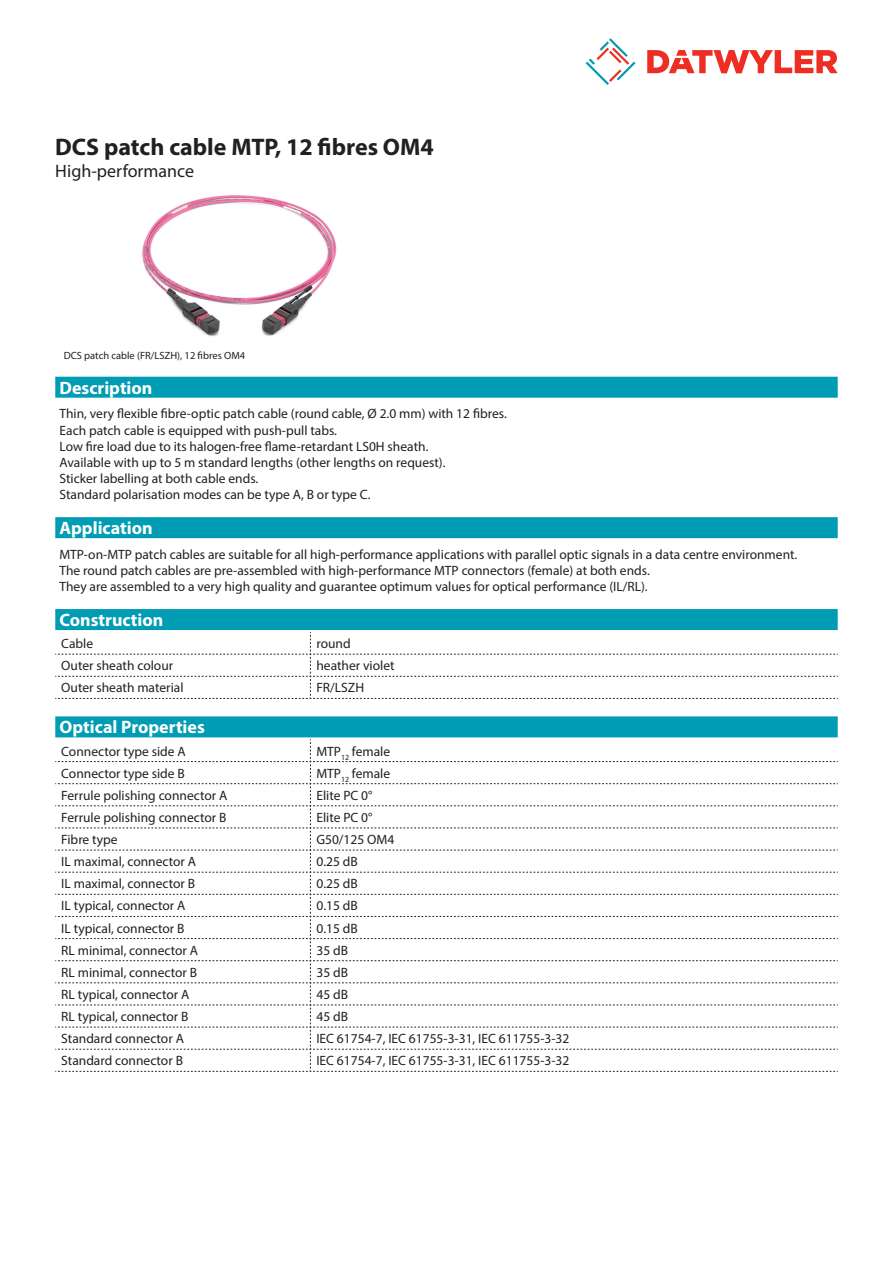
<style>
.page{position:relative;width:893px;height:1263px;background:#fff}
.page>*{position:absolute;margin:0;border:0;box-sizing:border-box;transform-origin:0 0}
.Product_Head{font:700 24px "Myriad Pro";color:#231f20}
.Standard_Head_Proper{font:700 18px "Myriad Pro";color:#fff}
.SubHead{font:18px "Myriad Pro";color:#231f20}
.Standard_text{font:13.5px/16.2px "Myriad Pro";color:#231f20}
.myriad_light_propert{font:13.5px "Myriad Pro";color:#231f20}
.imagetext{font:10.5px "Myriad Pro";color:#231f20}
</style>
<div class="page">
<svg style="left:586px;top:38px;width:49px;height:47px"></svg>
<svg style="left:647px;top:50px;width:191px;height:23px"></svg>
<div style="left:55px;top:609px;width:783px;height:21px;background:#009cb3"></div>
<svg style="left:55px;top:632px;width:783px;height:67px"></svg>
<img style="left:142px;top:195px;width:195px;height:142px">
<div style="left:55px;top:377px;width:783px;height:21px;background:#009cb3"></div>
<div style="left:55px;top:517px;width:783px;height:21px;background:#009cb3"></div>
<div style="left:55px;top:716px;width:783px;height:21px;background:#009cb3"></div>
<svg style="left:55px;top:739px;width:783px;height:333px"></svg>
<p class="Product_Head" style="left:55px;top:131px;width:380px">DCS patch cable MTP, 12 fibres OM4</p>
<p class="SubHead" style="left:55px;top:160px;width:140px">High-performance</p>
<p class="imagetext" style="left:64px;top:349px;width:183px">DCS patch cable (FR/LSZH), 12 fibres OM4</p>
<p class="Standard_Head_Proper" style="left:60px;top:376px;width:94px">Description</p>
<p class="Standard_text" style="left:60px;top:406px;width:449px">Thin, very flexible fibre-optic patch cable (round cable, Ø 2.0 mm) with 12 fibres.<br>Each patch cable is equipped with push-pull tabs.<br>Low fire load due to its halogen-free flame-retardant LS0H sheath.<br>Available with up to 5 m standard lengths (other lengths on request).<br>Sticker labelling at both cable ends.<br>Standard polarisation modes can be type A, B or type C.</p>
<p class="Standard_Head_Proper" style="left:60px;top:516px;width:95px">Application</p>
<p class="Standard_text" style="left:60px;top:546px;width:739px">MTP-on-MTP patch cables are suitable for all high-performance applications with parallel optic signals in a data centre environment.<br>The round patch cables are pre-assembled with high-performance MTP connectors (female) at both ends.<br>They are assembled to a very high quality and guarantee optimum values for optical performance (IL/RL).</p>
<p class="Standard_Head_Proper" style="left:60px;top:608px;width:105px">Construction</p>
<p class="myriad_light_propert" style="left:61px;top:635px;width:33px">Cable</p>
<p class="myriad_light_propert" style="left:316px;top:635px;width:36px">round</p>
<p class="myriad_light_propert" style="left:61px;top:657px;width:113px">Outer sheath colour</p>
<p class="myriad_light_propert" style="left:316px;top:657px;width:80px">heather violet</p>
<p class="myriad_light_propert" style="left:61px;top:679px;width:124px">Outer sheath material</p>
<p class="myriad_light_propert" style="left:316px;top:679px;width:49px">FR/LSZH</p>
<p class="Standard_Head_Proper" style="left:60px;top:716px;width:147px">Optical Properties</p>
<p class="myriad_light_propert" style="left:61px;top:743px;width:126px">Connector type side A</p>
<p class="myriad_light_propert" style="left:316px;top:743px;width:75px">MTP<sub>12</sub> female</p>
<p class="myriad_light_propert" style="left:61px;top:765px;width:125px">Connector type side B</p>
<p class="myriad_light_propert" style="left:316px;top:765px;width:75px">MTP<sub>12</sub> female</p>
<p class="myriad_light_propert" style="left:61px;top:787px;width:168px">Ferrule polishing connector A</p>
<p class="myriad_light_propert" style="left:316px;top:787px;width:58px">Elite PC 0°</p>
<p class="myriad_light_propert" style="left:61px;top:809px;width:167px">Ferrule polishing connector B</p>
<p class="myriad_light_propert" style="left:316px;top:809px;width:58px">Elite PC 0°</p>
<p class="myriad_light_propert" style="left:61px;top:831px;width:58px">Fibre type</p>
<p class="myriad_light_propert" style="left:316px;top:831px;width:79px">G50/125 OM4</p>
<p class="myriad_light_propert" style="left:61px;top:853px;width:136px">IL maximal, connector A</p>
<p class="myriad_light_propert" style="left:316px;top:853px;width:43px">0.25 dB</p>
<p class="myriad_light_propert" style="left:61px;top:875px;width:135px">IL maximal, connector B</p>
<p class="myriad_light_propert" style="left:316px;top:875px;width:43px">0.25 dB</p>
<p class="myriad_light_propert" style="left:61px;top:897px;width:126px">IL typical, connector A</p>
<p class="myriad_light_propert" style="left:316px;top:897px;width:43px">0.15 dB</p>
<p class="myriad_light_propert" style="left:61px;top:920px;width:125px">IL typical, connector B</p>
<p class="myriad_light_propert" style="left:316px;top:920px;width:43px">0.15 dB</p>
<p class="myriad_light_propert" style="left:61px;top:942px;width:138px">RL minimal, connector A</p>
<p class="myriad_light_propert" style="left:316px;top:942px;width:33px">35 dB</p>
<p class="myriad_light_propert" style="left:61px;top:964px;width:137px">RL minimal, connector B</p>
<p class="myriad_light_propert" style="left:316px;top:964px;width:33px">35 dB</p>
<p class="myriad_light_propert" style="left:61px;top:986px;width:130px">RL typical, connector A</p>
<p class="myriad_light_propert" style="left:316px;top:986px;width:33px">45 dB</p>
<p class="myriad_light_propert" style="left:61px;top:1008px;width:129px">RL typical, connector B</p>
<p class="myriad_light_propert" style="left:316px;top:1008px;width:33px">45 dB</p>
<p class="myriad_light_propert" style="left:61px;top:1030px;width:124px">Standard connector A</p>
<p class="myriad_light_propert" style="left:316px;top:1030px;width:255px">IEC 61754-7, IEC 61755-3-31, IEC 611755-3-32</p>
<p class="myriad_light_propert" style="left:61px;top:1052px;width:123px">Standard connector B</p>
<p class="myriad_light_propert" style="left:316px;top:1052px;width:255px">IEC 61754-7, IEC 61755-3-31, IEC 611755-3-32</p>
</div>
